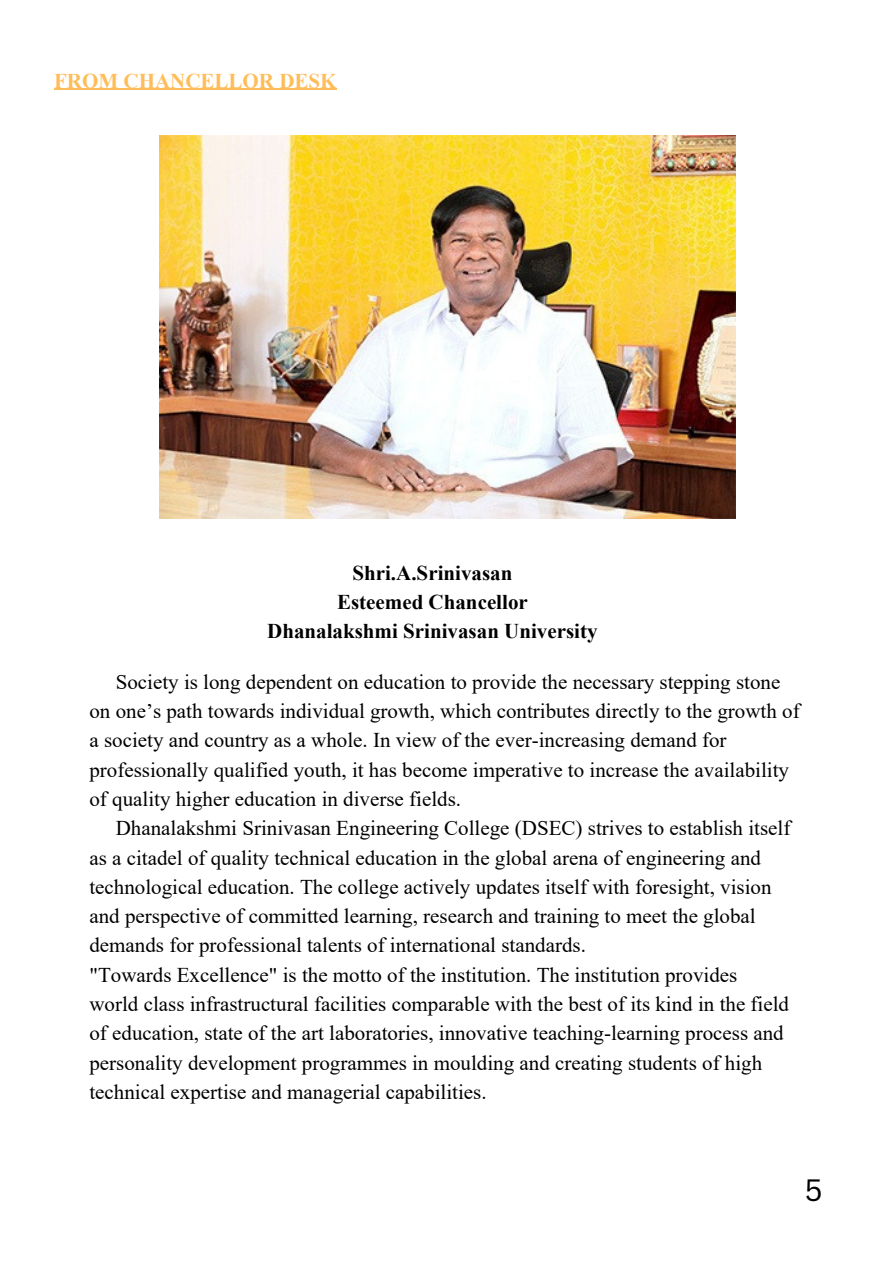
<style>
.page{position:relative;width:894px;height:1264px;background:#fff}
.page>*{position:absolute;margin:0;border:0;box-sizing:border-box;transform-origin:0 0}
.t1{font:30px "Canva Sans";color:#000}
.t2{font:21px/29.2px "Times New Roman";color:#000}
.t3{font:700 21px/29.2px "Times New Roman";color:#000;text-align:center}
.t4{font:700 21px "Times New Roman";color:#ffbd59}
</style>
<div class="page">
<img style="left:159px;top:136px;width:576px;height:382px">
<hr style="left:54px;top:88px;width:282px;height:2px;background:#ffbd59">
<p class="t4" style="left:54px;top:70px;width:284px">FROM CHANCELLOR DESK</p>
<p class="t3" style="left:267px;top:558px;width:332px">Shri.A.Srinivasan<br>Esteemed Chancellor<br>Dhanalakshmi Srinivasan University</p>
<p class="t2" style="left:89px;top:667px;width:711px;text-indent:26px">Society is long dependent on education to provide the necessary stepping stone on one’s path towards individual growth, which contributes directly to the growth of a society and country as a whole. In view of the ever-increasing demand for professionally qualified youth, it has become imperative to increase the availability of quality higher education in diverse fields.</p>
<p class="t2" style="left:89px;top:813px;width:702px;text-indent:26px">Dhanalakshmi Srinivasan Engineering College (DSEC) strives to establish itself as a citadel of quality technical education in the global arena of engineering and technological education. The college actively updates itself with foresight, vision and perspective of committed learning, research and training to meet the global demands for professional talents of international standards.<br>"Towards Excellence" is the motto of the institution. The institution provides world class infrastructural facilities comparable with the best of its kind in the field of education, state of the art laboratories, innovative teaching-learning process and personality development programmes in moulding and creating students of high technical expertise and managerial capabilities.</p>
<h1 class="t1" style="left:804px;top:1169px;width:19px">5</h1>
</div>
